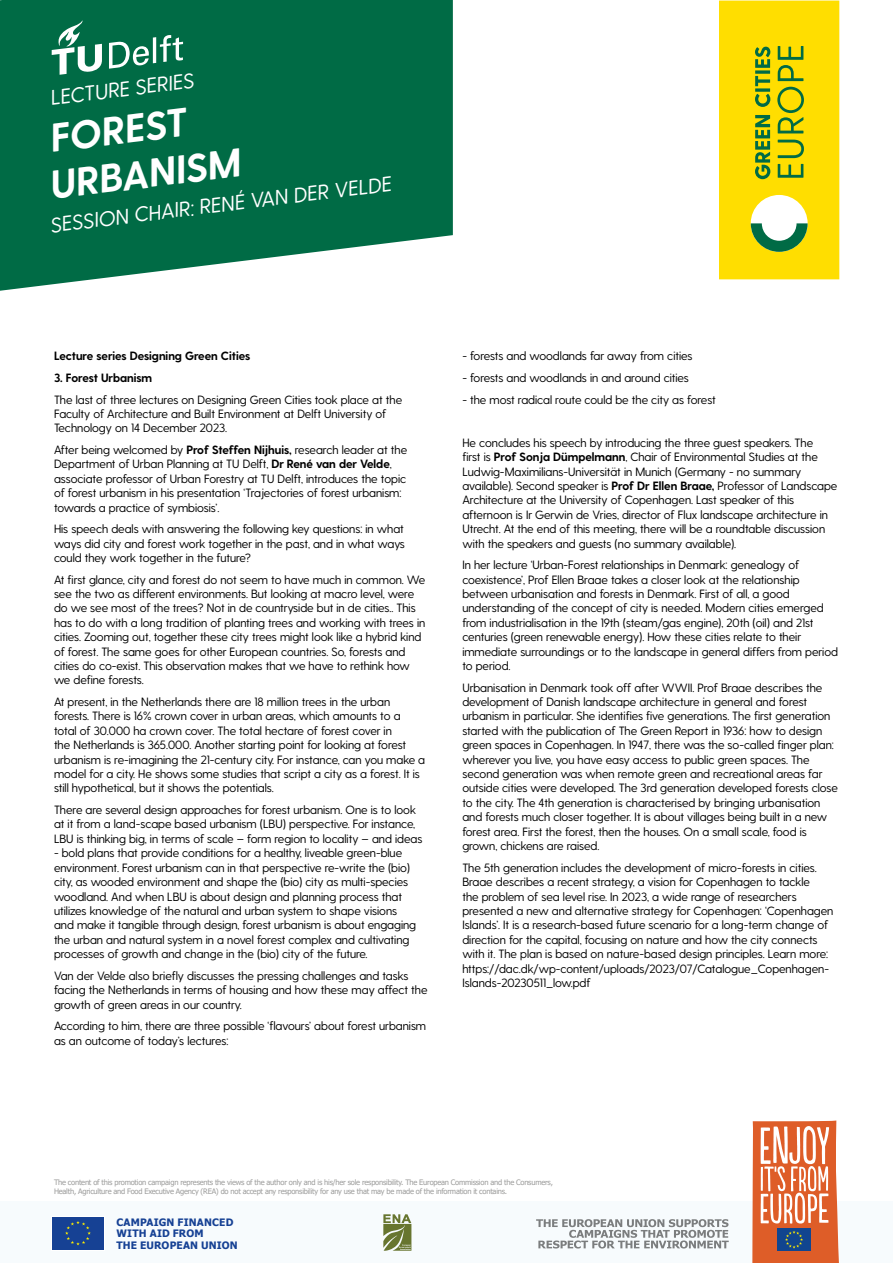
<style>
.page{position:relative;width:893px;height:1263px;background:#fff}
.page>*{position:absolute;margin:0;border:0;box-sizing:border-box;transform-origin:0 0}
.t1{font:700 39.75px/46.8px "Greycliff CF";color:#fff}
.t2{font:21px "Greycliff CF";color:#fff}
.t3{font:12px/14.4px "Greycliff CF";color:#000}
.t4{font:700 12px "Greycliff CF";color:#000}
.t5{font:700 10.2px/11.4px "Tahoma";letter-spacing:.015em;color:#164194}
.t6{font:7.5px/9px "Tahoma";letter-spacing:-.03em;color:#9d9d9c}
.s1{font-weight:700}
</style>
<div class="page">
<div style="left:0;top:1201px;width:893px;height:62px;background:#f7fbfd"></div>
<svg style="left:752px;top:1120px;width:87px;height:143px"></svg>
<svg style="left:52px;top:1249px;width:52px;height:1px"></svg>
<div style="left:52px;top:1217px;width:52px;height:32px;background:#164194"></div>
<svg style="left:65px;top:1221px;width:26px;height:24px"></svg>
<svg style="left:536px;top:1219px;width:193px;height:29px"></svg>
<svg style="left:383px;top:1214px;width:28px;height:36px"></svg>
<div style="left:719px;top:1px;width:120px;height:278px;background:#ffde00"></div>
<div style="left:751px;top:195px;width:57px;height:57px;background:#fff;border-radius:50%"></div>
<svg style="left:751px;top:223px;width:57px;height:29px"></svg>
<svg style="left:755px;top:115px;width:15px;height:64px"></svg>
<svg style="left:755px;top:94px;width:15px;height:13px"></svg>
<svg style="left:755px;top:88px;width:15px;height:4px"></svg>
<svg style="left:755px;top:76px;width:15px;height:10px"></svg>
<svg style="left:755px;top:70px;width:15px;height:4px"></svg>
<svg style="left:755px;top:47px;width:15px;height:21px"></svg>
<svg style="left:778px;top:164px;width:25px;height:14px"></svg>
<svg style="left:778px;top:140px;width:26px;height:18px"></svg>
<svg style="left:777px;top:87px;width:27px;height:46px"></svg>
<svg style="left:778px;top:46px;width:25px;height:35px"></svg>
<svg style="left:0;top:0;width:453px;height:291px;background:#197957"></svg>
<svg style="left:52px;top:20px;width:50px;height:56px"></svg>
<hr style="left:153px;top:37px;width:3px;height:26px;background:#fff">
<svg style="left:160px;top:35px;width:23px;height:27px"></svg>
<svg style="left:109px;top:40px;width:40px;height:29px"></svg>
<h2 class="t2" style="left:49px;top:86px;width:146px;rotate:-7deg">LECTURE SERIES</h2>
<h1 class="t1" style="left:41px;top:116px;width:193px;rotate:-7deg">FOREST<br>URBANISM</h1>
<h2 class="t2" style="left:49px;top:213px;width:345px;rotate:-7deg">SESSION CHAIR: RENÉ VAN DER VELDE</h2>
<p class="t4" style="left:54px;top:349px;width:198px">Lecture series Designing Green Cities</p>
<p class="t4" style="left:54px;top:371px;width:100px">3. Forest Urbanism</p>
<p class="t3" style="left:54px;top:392px;width:350px">The last of three lectures on Designing Green Cities took place at the<br>Faculty of Architecture and Built Environment at Delft University of<br>Technology on 14 December 2023.</p>
<p class="t3" style="left:54px;top:443px;width:355px">After being welcomed by <span class="s1">Prof Steffen Nijhuis,</span> research leader at the Department of Urban Planning at TU Delft, <span class="s1">Dr René van der Velde</span>, associate professor of Urban Forestry at TU Delft, introduces the topic of forest urbanism in his presentation ‘Trajectories of forest urbanism: towards a practice of symbiosis’.</p>
<p class="t3" style="left:54px;top:522px;width:352px;text-align:justify">His speech deals with answering the following key questions: in what ways did city and forest work together in the past, and in what ways could they work together in the future?</p>
<p class="t3" style="left:54px;top:572px;width:373px">At first glance, city and forest do not seem to have much in common. We see the two as different environments. But looking at macro level, were do we see most of the trees? Not in de countryside but in de cities.. This has to do with a long tradition of planting trees and working with trees in cities. Zooming out, together these city trees might look like a hybrid kind of forest. The same goes for other European countries. So, forests and cities do co-exist. This observation makes that we have to rethink how we define forests.</p>
<p class="t3" style="left:54px;top:695px;width:373px">At present, in the Netherlands there are 18 million trees in the urban forests. There is 16% crown cover in urban areas, which amounts to a total of 30.000 ha crown cover. The total hectare of forest cover in<br>the Netherlands is 365.000. Another starting point for looking at forest urbanism is re-imagining the 21-century city. For instance, can you make a model for a city. He shows some studies that script a city as a forest. It is still hypothetical, but it shows the potentials.</p>
<p class="t3" style="left:54px;top:803px;width:370px">There are several design approaches for forest urbanism. One is to look at it from a land-scape based urbanism (LBU) perspective. For instance,<br>LBU is thinking big, in terms of scale – form region to locality – and ideas</p>
<p class="t3" style="left:54px;top:846px;width:364px">- bold plans that provide conditions for a healthy, liveable green-blue environment. Forest urbanism can in that perspective re-write the (bio) city, as wooded environment and shape the (bio) city as multi-species woodland. And when LBU is about design and planning process that utilizes knowledge of the natural and urban system to shape visions and make it tangible through design, forest urbanism is about engaging the urban and natural system in a novel forest complex and cultivating processes of growth and change in the (bio) city of the future.</p>
<p class="t3" style="left:54px;top:968px;width:375px">Van der Velde also briefly discusses the pressing challenges and tasks facing the Netherlands in terms of housing and how these may affect the growth of green areas in our country.</p>
<p class="t3" style="left:54px;top:1019px;width:374px">According to him, there are three possible ‘flavours’ about forest urbanism as an outcome of today’s lectures:</p>
<p class="t3" style="left:462px;top:349px;width:232px">- forests and woodlands far away from cities</p>
<p class="t3" style="left:462px;top:371px;width:228px">- forests and woodlands in and around cities</p>
<p class="t3" style="left:462px;top:392px;width:255px">- the most radical route could be the city as forest</p>
<p class="t3" style="left:462px;top:435px;width:377px">He concludes his speech by introducing the three guest speakers. The<br>first is <span class="s1">Prof Sonja Dümpelmann</span>, Chair of Environmental Studies at the Ludwig-Maximilians-Universität in Munich (Germany - no summary available). Second speaker is <span class="s1">Prof Dr Ellen Braae,</span> Professor of Landscape Architecture at the University of Copenhagen. Last speaker of this afternoon is Ir Gerwin de Vries, director of Flux landscape architecture in Utrecht. At the end of this meeting, there will be a roundtable discussion with the speakers and guests (no summary available).</p>
<p class="t3" style="left:462px;top:558px;width:377px">In her lecture ‘Urban-Forest relationships in Denmark: genealogy of coexistence’, Prof Ellen Braae takes a closer look at the relationship between urbanisation and forests in Denmark. First of all, a good understanding of the concept of city is needed. Modern cities emerged from industrialisation in the 19th (steam/gas engine), 20th (oil) and 21st centuries (green renewable energy). How these cities relate to their immediate surroundings or to the landscape in general differs from period to period.</p>
<p class="t3" style="left:462px;top:680px;width:377px">Urbanisation in Denmark took off after WWII. Prof Braae describes the development of Danish landscape architecture in general and forest urbanism in particular. She identifies five generations. The first generation started with the publication of The Green Report in 1936: how to design green spaces in Copenhagen. In 1947, there was the so-called finger plan: wherever you live, you have easy access to public green spaces. The second generation was when remote green and recreational areas far outside cities were developed. The 3rd generation developed forests close to the city. The 4th generation is characterised by bringing urbanisation and forests much closer together. It is about villages being built in a new forest area. First the forest, then the houses. On a small scale, food is grown, chickens are raised.</p>
<p class="t3" style="left:462px;top:860px;width:373px">The 5th generation includes the development of micro-forests in cities.<br>Braae describes a recent strategy, a vision for Copenhagen to tackle<br>the problem of sea level rise. In 2023, a wide range of researchers presented a new and alternative strategy for Copenhagen: ‘Copenhagen Islands’. It is a research-based future scenario for a long-term change of direction for the capital, focusing on nature and how the city connects with it. The plan is based on nature-based design principles. Learn more: https://dac.dk/wp-content/uploads/2023/07/Catalogue_Copenhagen-Islands-20230511_low.pdf</p>
<p class="t6" style="left:54px;top:1178px;width:500px">The content of this promotion campaign represents the views of the author only and is his/her sole responsibility. The European Commission and the Consumers,<br>Health, Agriculture and Food Executive Agency (REA) do not accept any responsibility for any use that may be made of the information it contains.</p>
<p class="t5" style="left:116px;top:1217px;width:123px">CAMPAIGN FINANCED<br>WITH AID FROM<br>THE EUROPEAN UNION</p>
</div>
